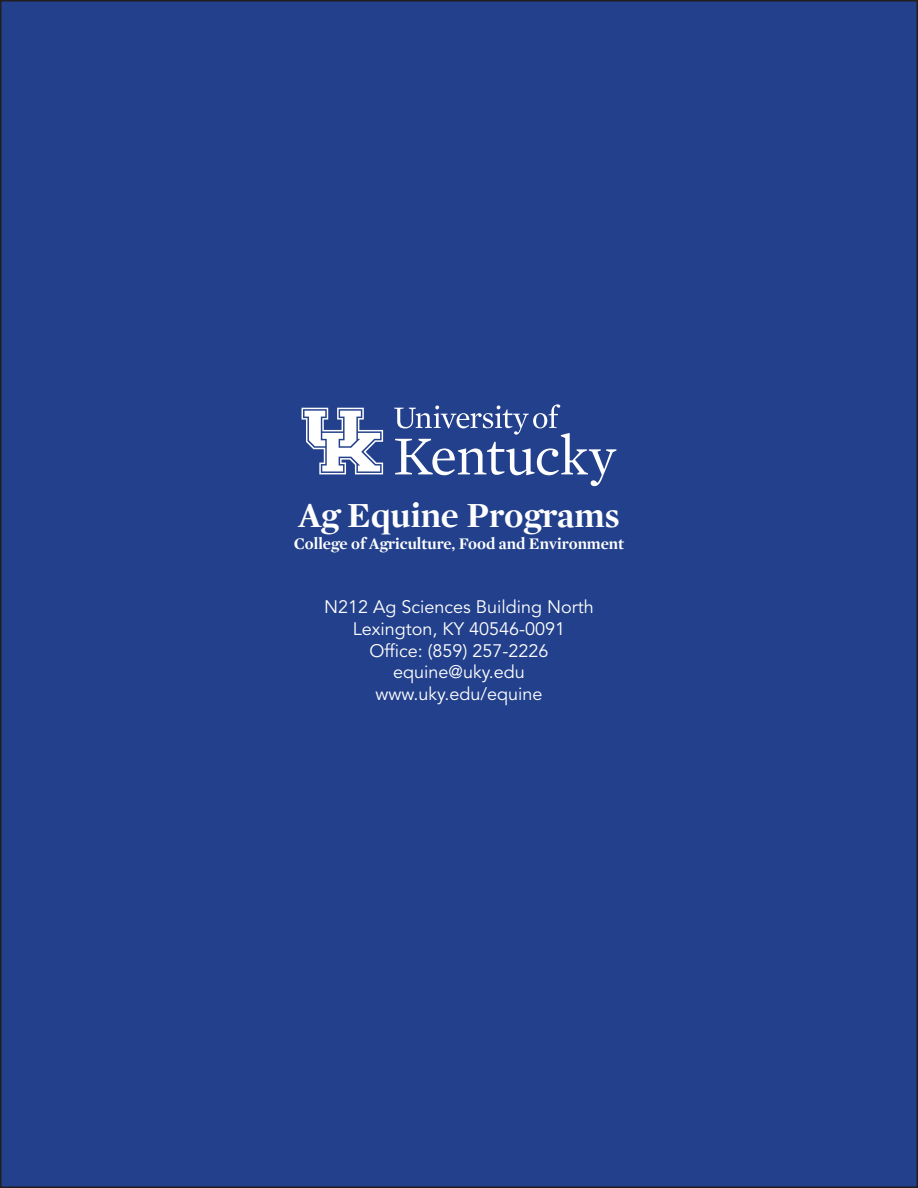
<style>
.page{position:relative;width:918px;height:1188px;background:#fff}
.page>*{position:absolute;margin:0;border:0;box-sizing:border-box;transform-origin:0 0}
.t1{font:700 36px "Mercury Display";color:#fff}
.t2{font:18px "Avenir LT Std";color:#fff}
.t3{font:700 16.5px "Mercury Display";color:#fff}
</style>
<div class="page">
<div style="left:1px;top:1px;width:916px;height:1186px;background:#22408b"></div>
<svg style="left:302px;top:408px;width:81px;height:66px"></svg>
<svg style="left:394px;top:404px;width:222px;height:82px"></svg>
<p class="t1" style="left:298px;top:489px;width:323px">Ag Equine Programs</p>
<p class="t3" style="left:294px;top:531px;width:332px">College of Agriculture, Food and Environment</p>
<p class="t2" style="left:324px;top:597px;width:271px">N212 Ag Sciences Building North</p>
<p class="t2" style="left:353px;top:618px;width:214px">Lexington, KY 40546-0091</p>
<p class="t2" style="left:370px;top:640px;width:180px">Office: (859) 257-2226</p>
<p class="t2" style="left:393px;top:662px;width:133px">equine@uky.edu</p>
<p class="t2" style="left:376px;top:683px;width:168px">www.uky.edu/equine</p>
</div>
